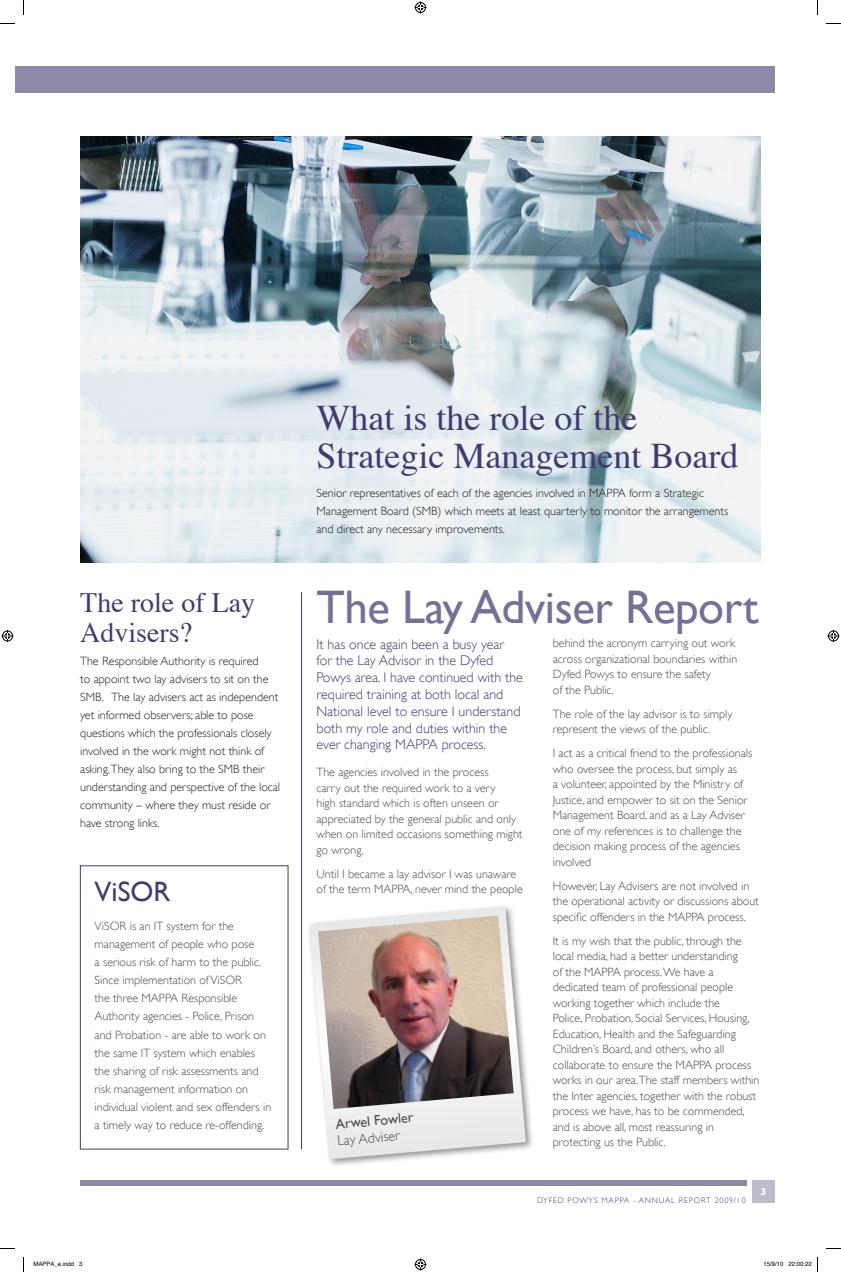
<style>
.page{position:relative;width:841px;height:1272px;background:#fff}
.page>*{position:absolute;margin:0;border:0;box-sizing:border-box;transform-origin:0 0}
.t1{font:47px "Gill Sans";letter-spacing:-.01em;color:#747199}
.t2{font:36px/37px "Times";color:#413b73}
.t3{font:28px/30px "Times";color:#413b73}
.t4{font:28px "Gill Sans";color:#413b73}
.t5{font:300 14px/16.8px "Gill Sans";color:#413b73}
.t6{font:14px "Gill Sans";color:#4b4c4d}
.t7{font:300 14px "Gill Sans";color:#4b4c4d}
.t8{font:300 12px/15.5px "Gill Sans";color:#4b4c4d}
.t9{font:300 12px/18px "Gill Sans";color:#231f20}
.t10{font:700 10px "Gill Sans";color:#fff}
.t11{font:300 8px "Gill Sans";letter-spacing:.1em;color:#413b73}
.t12{font:6px "Helvetica";color:#000}
</style>
<div class="page">
<div style="left:15px;top:66px;width:9px;height:27px;background:#8c8aa6"></div>
<div style="left:24px;top:66px;width:751px;height:27px;background:#8c8aa6"></div>
<div style="left:80px;top:1180px;width:666px;height:5px;background:#8c8aa6"></div>
<div style="left:752px;top:1180px;width:23px;height:23px;background:#bdbcce"></div>
<img style="left:80px;top:137px;width:681px;height:425px">
<div style="left:80px;top:865px;width:208px;height:284px;border:1px solid #413b73"></div>
<div style="left:306px;top:903px;width:233px;height:269px;background:#231f20;opacity:.5"></div>
<svg style="left:309px;top:907px;width:217px;height:252px"></svg>
<img style="left:318px;top:915px;width:196px;height:194px">
<hr style="left:301px;top:592px;width:1px;height:557px;background:#413b73">
<svg style="left:0;top:23px;width:15px;height:1px"></svg>
<svg style="left:826px;top:23px;width:15px;height:1px"></svg>
<svg style="left:0;top:1248px;width:15px;height:1px"></svg>
<svg style="left:826px;top:1248px;width:15px;height:1px"></svg>
<svg style="left:23px;top:0;width:1px;height:15px"></svg>
<svg style="left:23px;top:1257px;width:1px;height:15px"></svg>
<svg style="left:817px;top:0;width:1px;height:15px"></svg>
<svg style="left:414px;top:1px;width:12px;height:12px"></svg>
<svg style="left:414px;top:1258px;width:12px;height:12px"></svg>
<svg style="left:2px;top:630px;width:12px;height:12px"></svg>
<svg style="left:827px;top:630px;width:12px;height:12px"></svg>
<svg style="left:817px;top:1257px;width:1px;height:15px"></svg>
<h3 class="t3" style="left:80px;top:585px;width:176px">The role of Lay<br>Advisers?</h3>
<p class="t9" style="left:80px;top:652px;width:201px">The Responsible Authority is required<br>to appoint two lay advisers to sit on the SMB. The lay advisers act as independent yet informed observers; able to pose questions which the professionals closely involved in the work might not think of asking.They also bring to the SMB their understanding and perspective of the local community – where they must reside or have strong links.</p>
<h3 class="t4" style="left:95px;top:875px;width:77px">ViSOR</h3>
<p class="t8" style="left:95px;top:917px;width:178px;line-height:18px">ViSOR is an IT system for the management of people who pose<br>a serious risk of harm to the public.<br>Since implementation of ViSOR<br>the three MAPPA Responsible Authority agencies - Police, Prison and Probation - are able to work on the same IT system which enables the sharing of risk assessments and risk management information on individual violent and sex offenders in a timely way to reduce re-offending.</p>
<h2 class="t2" style="left:316px;top:397px;width:423px">What is the role of the<br>Strategic Management Board</h2>
<p class="t9" style="left:316px;top:484px;width:413px">Senior representatives of each of the agencies involved in MAPPA form a Strategic<br>Management Board (SMB) which meets at least quarterly to monitor the arrangements and direct any necessary improvements.</p>
<h1 class="t1" style="left:316px;top:579px;width:443px">The Lay Adviser Report</h1>
<p class="t5" style="left:316px;top:635px;width:208px">It has once again been a busy year for the Lay Advisor in the Dyfed Powys area. I have continued with the required training at both local and National level to ensure I understand both my role and duties within the ever changing MAPPA process.</p>
<p class="t8" style="left:316px;top:764px;width:208px">The agencies involved in the process<br>carry out the required work to a very<br>high standard which is often unseen or appreciated by the general public and only when on limited occasions something might go wrong.</p>
<p class="t8" style="left:316px;top:866px;width:208px">Until I became a lay advisor I was unaware of the term MAPPA, never mind the people</p>
<p class="t6" style="left:335px;top:1115px;width:79px;rotate:-5deg">Arwel Fowler</p>
<p class="t7" style="left:337px;top:1132px;width:64px;rotate:-5deg">Lay Adviser</p>
<p class="t8" style="left:553px;top:635px;width:186px">behind the acronym carrying out work across organizational boundaries within<br>Dyfed Powys to ensure the safety<br>of the Public.</p>
<p class="t8" style="left:553px;top:706px;width:181px">The role of the lay advisor is to simply represent the views of the public.</p>
<p class="t8" style="left:553px;top:745px;width:201px">I act as a critical friend to the professionals who oversee the process, but simply as<br>a volunteer, appointed by the Ministry of Justice, and empower to sit on the Senior Management Board, and as a Lay Adviser one of my references is to challenge the decision making process of the agencies involved</p>
<p class="t8" style="left:553px;top:878px;width:208px">However, Lay Advisers are not involved in the operational activity or discussions about specific offenders in the MAPPA process.</p>
<p class="t8" style="left:553px;top:933px;width:208px">It is my wish that the public, through the local media, had a better understanding<br>of the MAPPA process. We have a dedicated team of professional people working together which include the<br>Police, Probation, Social Services, Housing, Education, Health and the Safeguarding Children’s Board, and others, who all collaborate to ensure the MAPPA process works in our area.The staff members within the Inter agencies, together with the robust process we have, has to be commended, and is above all, most reassuring in protecting us the Public.</p>
<p class="t11" style="left:537px;top:1195px;width:210px">DYFED POWYS MAPPA - ANNUAL REPORT 2009/10</p>
<p class="t10" style="left:760px;top:1186px;width:7px">3</p>
<p class="t12" style="left:34px;top:1259px;width:51px">MAPPA_e.indd 3</p>
<p class="t12" style="left:763px;top:1259px;width:50px">15/9/10 22:00:22</p>
</div>
